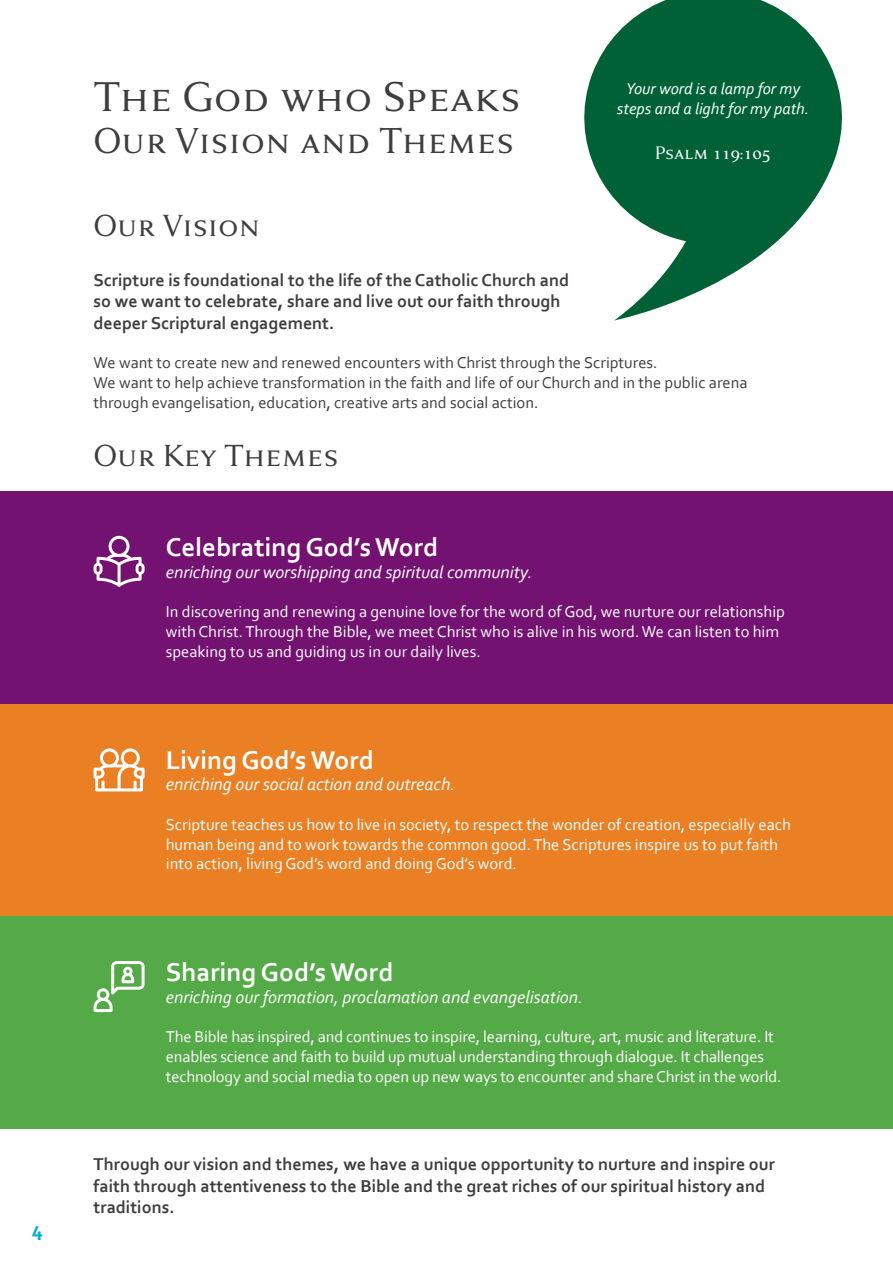
<style>
.page{position:relative;width:893px;height:1263px;background:#fff}
.page>*{position:absolute;margin:0;border:0;box-sizing:border-box;transform-origin:0 0}
.t1{font:45px "Anziano Small Caps";letter-spacing:-.04em;color:#3e3e3f}
.t2{font:39px "Anziano Small Caps";letter-spacing:-.04em;color:#3e3e3f}
.t3{font:33px "Anziano Small Caps";letter-spacing:-.04em;color:#3e3e3f}
.t4{font:700 27px "Corbel";color:#fff}
.t5{font:700 21px "Corbel";color:#00aecf}
.t6{font:19.5px "Anziano Small Caps";letter-spacing:-.05em;color:#fff}
.t7{font:700 18px/21.6px "Corbel";color:#3e3e3f}
.t8{font:italic 18px "Corbel";color:#fff}
.t9{font:16.5px/19.8px "Corbel";color:#fff}
.t10{font:16.5px/19.8px "Corbel";color:#3e3e3f}
.t11{font:italic 16.5px/19.8px "Corbel";color:#fff;text-align:center}
</style>
<div class="page">
<svg style="left:584px;top:0;width:258px;height:320px;fill:#006137"></svg>
<div style="left:0;top:491px;width:893px;height:213px;background:#741272"></div>
<div style="left:0;top:704px;width:893px;height:212px;background:#ea8023"></div>
<div style="left:0;top:916px;width:893px;height:213px;background:#54aa46"></div>
<svg style="left:94px;top:748px;width:51px;height:43px"></svg>
<svg style="left:94px;top:536px;width:51px;height:51px"></svg>
<svg style="left:94px;top:961px;width:51px;height:51px"></svg>
<p class="t5" style="left:32px;top:1220px;width:13px">4</p>
<h1 class="t1" style="left:94px;top:74px;width:430px">The God who Speaks</h1>
<h2 class="t2" style="left:94px;top:121px;width:423px">Our Vision and Themes</h2>
<p class="t11" style="left:617px;top:78px;width:194px">Your word is a lamp for my steps and a light for my path.</p>
<p class="t6" style="left:655px;top:143px;width:118px">Psalm 119:105</p>
<h3 class="t3" style="left:94px;top:208px;width:169px">Our Vision</h3>
<p class="t7" style="left:94px;top:268px;width:477px">Scripture is foundational to the life of the Catholic Church and so we want to celebrate, share and live out our faith through deeper Scriptural engagement.</p>
<p class="t10" style="left:94px;top:353px;width:655px">We want to create new and renewed encounters with Christ through the Scriptures.<br>We want to help achieve transformation in the faith and life of our Church and in the public arena through evangelisation, education, creative arts and social action.</p>
<h3 class="t3" style="left:94px;top:438px;width:247px">Our Key Themes</h3>
<h3 class="t4" style="left:166px;top:530px;width:274px">Celebrating God’s Word</h3>
<p class="t8" style="left:166px;top:560px;width:368px">enriching our worshipping and spiritual community.</p>
<p class="t9" style="left:166px;top:601px;width:621px">In discovering and renewing a genuine love for the word of God, we nurture our relationship with Christ. Through the Bible, we meet Christ who is alive in his word. We can listen to him speaking to us and guiding us in our daily lives.</p>
<h3 class="t4" style="left:166px;top:743px;width:210px">Living God’s Word</h3>
<p class="t8" style="left:166px;top:773px;width:291px">enriching our social action and outreach.</p>
<p class="t9" style="left:166px;top:814px;width:626px">Scripture teaches us how to live in society, to respect the wonder of creation, especially each human being and to work towards the common good. The Scriptures inspire us to put faith into action, living God’s word and doing God’s word.</p>
<h3 class="t4" style="left:166px;top:955px;width:229px">Sharing God’s Word</h3>
<p class="t8" style="left:166px;top:985px;width:418px">enriching our formation, proclamation and evangelisation.</p>
<p class="t9" style="left:166px;top:1026px;width:617px">The Bible has inspired, and continues to inspire, learning, culture, art, music and literature. It enables science and faith to build up mutual understanding through dialogue. It challenges technology and social media to open up new ways to encounter and share Christ in the world.</p>
<p class="t7" style="left:94px;top:1153px;width:683px">Through our vision and themes, we have a unique opportunity to nurture and inspire our faith through attentiveness to the Bible and the great riches of our spiritual history and traditions.</p>
</div>
